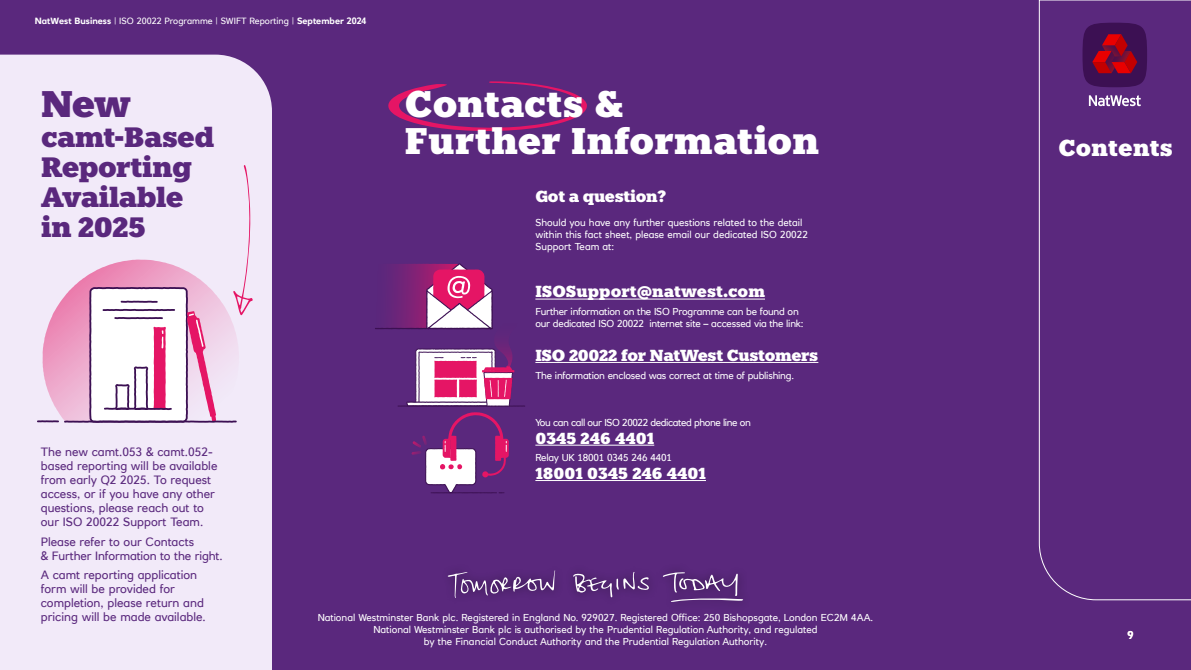
<style>
.page{position:relative;width:1191px;height:670px;background:#5a287d}
.page>*{position:absolute;margin:0;border:0;box-sizing:border-box;transform-origin:0 0}
.t1{font:900 37px/37px "Knile";letter-spacing:.01em;color:#fff}
.t2{font:900 37px "Knile";color:#5a287d}
.t3{font:900 28px/30px "Knile";letter-spacing:-.02em;color:#5a287d}
.t4{font:900 23px "Knile";letter-spacing:.01em;color:#fff}
.t5{font:900 16px "Knile";color:#fff}
.t6{font:900 16px "Knile";letter-spacing:-.02em;color:#fff}
.t7{font:12px/14px "RN House Sans";color:#5a287d}
.t8{font:700 11px "RN House Sans";color:#ffeae6}
.t9{font:10px/12px "RN House Sans";color:#fff}
.t10{font:10px/12px "RN House Sans";letter-spacing:-.02em;color:#fff}
.t11{font:10px "RN House Sans";letter-spacing:-.04em;color:#fff}
.t12{font:9px "RN House Sans";color:#fff}
.s1{font-weight:700}
</style>
<div class="page">
<div style="left:0;top:55px;width:272px;height:615px;background:#f2eaf9"></div>
<svg style="left:37px;top:165px;width:216px;height:258px;background:#edd3e6"></svg>
<svg style="left:663px;top:572px;width:80px;height:30px"></svg>
<svg style="left:448px;top:570px;width:107px;height:28px"></svg>
<svg style="left:573px;top:572px;width:76px;height:25px"></svg>
<svg style="left:388px;top:81px;width:199px;height:50px"></svg>
<hr style="left:535px;top:299px;width:230px;height:1px;background:#fff">
<hr style="left:535px;top:362px;width:283px;height:1px;background:#fff">
<hr style="left:535px;top:445px;width:119px;height:1px;background:#fff">
<hr style="left:535px;top:480px;width:171px;height:1px;background:#fff">
<svg style="left:375px;top:263px;width:150px;height:230px"></svg>
<svg style="left:1038px;top:0;width:153px;height:600px"></svg>
<div style="left:1082px;top:23px;width:65px;height:64px;background:#3c1053;border-radius:50%"></div>
<svg style="left:1088px;top:95px;width:52px;height:11px"></svg>
<svg style="left:1092px;top:34px;width:45px;height:39px"></svg>
<p class="t12" style="left:35px;top:16px;width:333px"><span class="s1">NatWest Business</span> | ISO 20022 Programme | SWIFT Reporting | <span class="s1">September 2024</span></p>
<h1 class="t2" style="left:41px;top:80px;width:91px">New</h1>
<h2 class="t3" style="left:41px;top:122px;width:175px">camt-Based<br>Reporting<br>Available in 2025</h2>
<p class="t7" style="left:41px;top:444px;width:178px">The new camt.053 &amp; camt.052- based reporting will be available from early Q2 2025. To request access, or if you have any other questions, please reach out to our ISO 20022 Support Team.</p>
<p class="t7" style="left:41px;top:534px;width:183px">Please refer to our Contacts<br>&amp; Further Information to the right.</p>
<p class="t7" style="left:41px;top:568px;width:166px">A camt reporting application form will be provided for completion, please return and pricing will be made available.</p>
<h1 class="t1" style="left:405px;top:85px;width:415px">Contacts &amp;<br>Further Information</h1>
<h3 class="t6" style="left:535px;top:186px;width:132px">Got a question?</h3>
<p class="t9" style="left:535px;top:216px;width:274px">Should you have any further questions related to the detail within this fact sheet, please email our dedicated ISO 20022<br>Support Team at:</p>
<h3 class="t5" style="left:535px;top:282px;width:231px">ISOSupport@natwest.com</h3>
<p class="t10" style="left:535px;top:305px;width:270px">Further information on the ISO Programme can be found on our dedicated ISO 20022 internet site – accessed via the link:</p>
<h3 class="t6" style="left:535px;top:345px;width:284px">ISO 20022 for NatWest Customers</h3>
<p class="t10" style="left:535px;top:369px;width:260px">The information enclosed was correct at time of publishing.</p>
<p class="t11" style="left:535px;top:416px;width:217px">You can call our ISO 20022 dedicated phone line on</p>
<h3 class="t5" style="left:535px;top:428px;width:120px">0345 246 4401</h3>
<p class="t10" style="left:535px;top:451px;width:138px">Relay UK 18001 0345 246 4401</p>
<h3 class="t5" style="left:535px;top:463px;width:172px">18001 0345 246 4401</h3>
<p class="t9" style="left:318px;top:611px;width:557px;text-align:center">National Westminster Bank plc. Registered in England No. 929027. Registered Office: 250 Bishopsgate, London EC2M 4AA.<br>National Westminster Bank plc is authorised by the Prudential Regulation Authority, and regulated<br>by the Financial Conduct Authority and the Prudential Regulation Authority.</p>
<h3 class="t4" style="left:1058px;top:133px;width:116px">Contents</h3>
<p class="t8" style="left:1127px;top:628px;width:8px">9</p>
</div>
